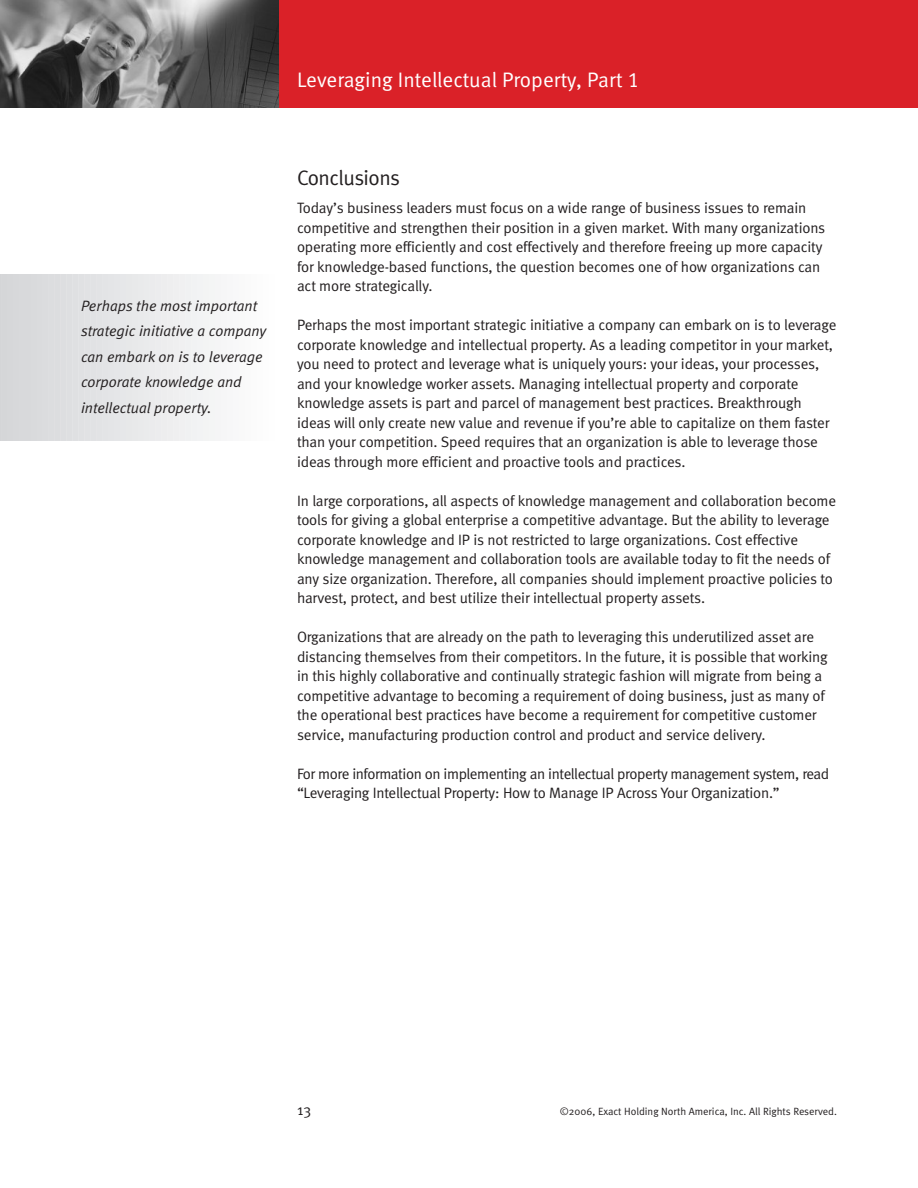
<style>
.page{position:relative;width:918px;height:1188px;background:#fff}
.page>*{position:absolute;margin:0;border:0;box-sizing:border-box;transform-origin:0 0}
.t1{font:21px "Meta Normal LF";color:#fff}
.t2{font:21px "Meta Normal LF";letter-spacing:-.025em;color:#231f20}
.t3{font:15px/19.5px "Meta Normal LF";letter-spacing:-.01em;color:#231f20}
.t4{font:15px/19.5px "Meta Normal LF";letter-spacing:-.03em;color:#231f20}
.t5{font:italic 15px/25.5px "Meta Normal LF";color:#231f20}
.t6{font:15px "Meta Normal";color:#231f20}
.t7{font:10.5px "Meta Normal";color:#231f20}
</style>
<div class="page">
<hr style="left:0;top:274px;width:1px;height:167px;background:#d4d5d7">
<hr style="left:2px;top:274px;width:4px;height:167px;background:#d5d6d8">
<hr style="left:8px;top:274px;width:4px;height:167px;background:#d6d7d9">
<hr style="left:14px;top:274px;width:4px;height:167px;background:#d7d8da">
<hr style="left:20px;top:274px;width:4px;height:167px;background:#d8d9db">
<hr style="left:26px;top:274px;width:4px;height:167px;background:#d8d9db">
<hr style="left:32px;top:274px;width:4px;height:167px;background:#d9dadc">
<hr style="left:38px;top:274px;width:4px;height:167px;background:#dadbdd">
<div style="left:43px;top:274px;width:5px;height:167px;background:#dbdcde"></div>
<div style="left:49px;top:274px;width:5px;height:167px;background:#dcdddf"></div>
<div style="left:55px;top:274px;width:5px;height:167px;background:#dcdddf"></div>
<div style="left:61px;top:274px;width:5px;height:167px;background:#dddee0"></div>
<div style="left:67px;top:274px;width:5px;height:167px;background:#dedfe1"></div>
<div style="left:73px;top:274px;width:5px;height:167px;background:#dfe0e2"></div>
<div style="left:79px;top:274px;width:5px;height:167px;background:#e0e1e3"></div>
<div style="left:85px;top:274px;width:5px;height:167px;background:#e1e2e4"></div>
<div style="left:91px;top:274px;width:5px;height:167px;background:#e1e2e4"></div>
<div style="left:97px;top:274px;width:5px;height:167px;background:#e2e3e5"></div>
<hr style="left:103px;top:274px;width:4px;height:167px;background:#e3e4e6">
<hr style="left:109px;top:274px;width:4px;height:167px;background:#e4e5e7">
<hr style="left:115px;top:274px;width:4px;height:167px;background:#e5e6e8">
<hr style="left:121px;top:274px;width:4px;height:167px;background:#e6e7e9">
<hr style="left:127px;top:274px;width:4px;height:167px;background:#e7e8e9">
<hr style="left:133px;top:274px;width:4px;height:167px;background:#e8e9ea">
<hr style="left:139px;top:274px;width:4px;height:167px;background:#e9eaeb">
<div style="left:144px;top:274px;width:5px;height:167px;background:#eaebec"></div>
<div style="left:150px;top:274px;width:5px;height:167px;background:#ebebed"></div>
<div style="left:156px;top:274px;width:5px;height:167px;background:#ececee"></div>
<div style="left:162px;top:274px;width:5px;height:167px;background:#ededee"></div>
<div style="left:168px;top:274px;width:5px;height:167px;background:#eeeeef"></div>
<div style="left:174px;top:274px;width:5px;height:167px;background:#efeff0"></div>
<div style="left:180px;top:274px;width:5px;height:167px;background:#f0f0f1"></div>
<div style="left:186px;top:274px;width:5px;height:167px;background:#f0f1f2"></div>
<div style="left:192px;top:274px;width:5px;height:167px;background:#f1f2f3"></div>
<div style="left:198px;top:274px;width:5px;height:167px;background:#f2f3f4"></div>
<div style="left:204px;top:274px;width:5px;height:167px;background:#f3f4f4"></div>
<hr style="left:210px;top:274px;width:4px;height:167px;background:#f4f5f5">
<hr style="left:216px;top:274px;width:4px;height:167px;background:#f5f5f6">
<hr style="left:222px;top:274px;width:4px;height:167px;background:#f6f6f7">
<hr style="left:228px;top:274px;width:4px;height:167px;background:#f7f7f8">
<hr style="left:234px;top:274px;width:4px;height:167px;background:#f8f8f9">
<hr style="left:240px;top:274px;width:4px;height:167px;background:#f9f9f9">
<div style="left:245px;top:274px;width:5px;height:167px;background:#fafafa"></div>
<div style="left:251px;top:274px;width:5px;height:167px;background:#fbfbfb"></div>
<div style="left:0;top:0;width:918px;height:108px;background:#da2128"></div>
<img style="left:0;top:0;width:279px;height:108px">
<h1 class="t1" style="left:297px;top:68px;width:344px">Leveraging Intellectual Property, Part 1</h1>
<p class="t5" style="left:81px;top:293px;width:187px">Perhaps the most important strategic initiative a company can embark on is to leverage corporate knowledge and intellectual property.</p>
<h1 class="t2" style="left:297px;top:165px;width:105px">Conclusions</h1>
<p class="t3" style="left:297px;top:198px;width:530px">Today’s business leaders must focus on a wide range of business issues to remain competitive and strengthen their position in a given market. With many organizations operating more efficiently and cost effectively and therefore freeing up more capacity for knowledge-based functions, the question becomes one of how organizations can act more strategically.</p>
<p class="t3" style="left:297px;top:315px;width:541px">Perhaps the most important strategic initiative a company can embark on is to leverage corporate knowledge and intellectual property. As a leading competitor in your market, you need to protect and leverage what is uniquely yours: your ideas, your processes, and your knowledge worker assets. Managing intellectual property and corporate knowledge assets is part and parcel of management best practices. Breakthrough ideas will only create new value and revenue if you’re able to capitalize on them faster than your competition. Speed requires that an organization is able to leverage those ideas through more efficient and proactive tools and practices.</p>
<p class="t3" style="left:297px;top:491px;width:541px">In large corporations, all aspects of knowledge management and collaboration become tools for giving a global enterprise a competitive advantage. But the ability to leverage corporate knowledge and IP is not restricted to large organizations. Cost effective knowledge management and collaboration tools are available today to fit the needs of any size organization. Therefore, all companies should implement proactive policies to harvest, protect, and best utilize their intellectual property assets.</p>
<p class="t3" style="left:297px;top:627px;width:532px">Organizations that are already on the path to leveraging this underutilized asset are distancing themselves from their competitors. In the future, it is possible that working in this highly collaborative and continually strategic fashion will migrate from being a competitive advantage to becoming a requirement of doing business, just as many of the operational best practices have become a requirement for competitive customer service, manufacturing production control and product and service delivery.</p>
<p class="t4" style="left:297px;top:764px;width:534px">For more information on implementing an intellectual property management system, read “Leveraging Intellectual Property: How to Manage IP Across Your Organization.”</p>
<p class="t6" style="left:297px;top:1101px;width:16px">13</p>
<p class="t7" style="left:560px;top:1106px;width:279px">©2006, Exact Holding North America, Inc. All Rights Reserved.</p>
</div>
